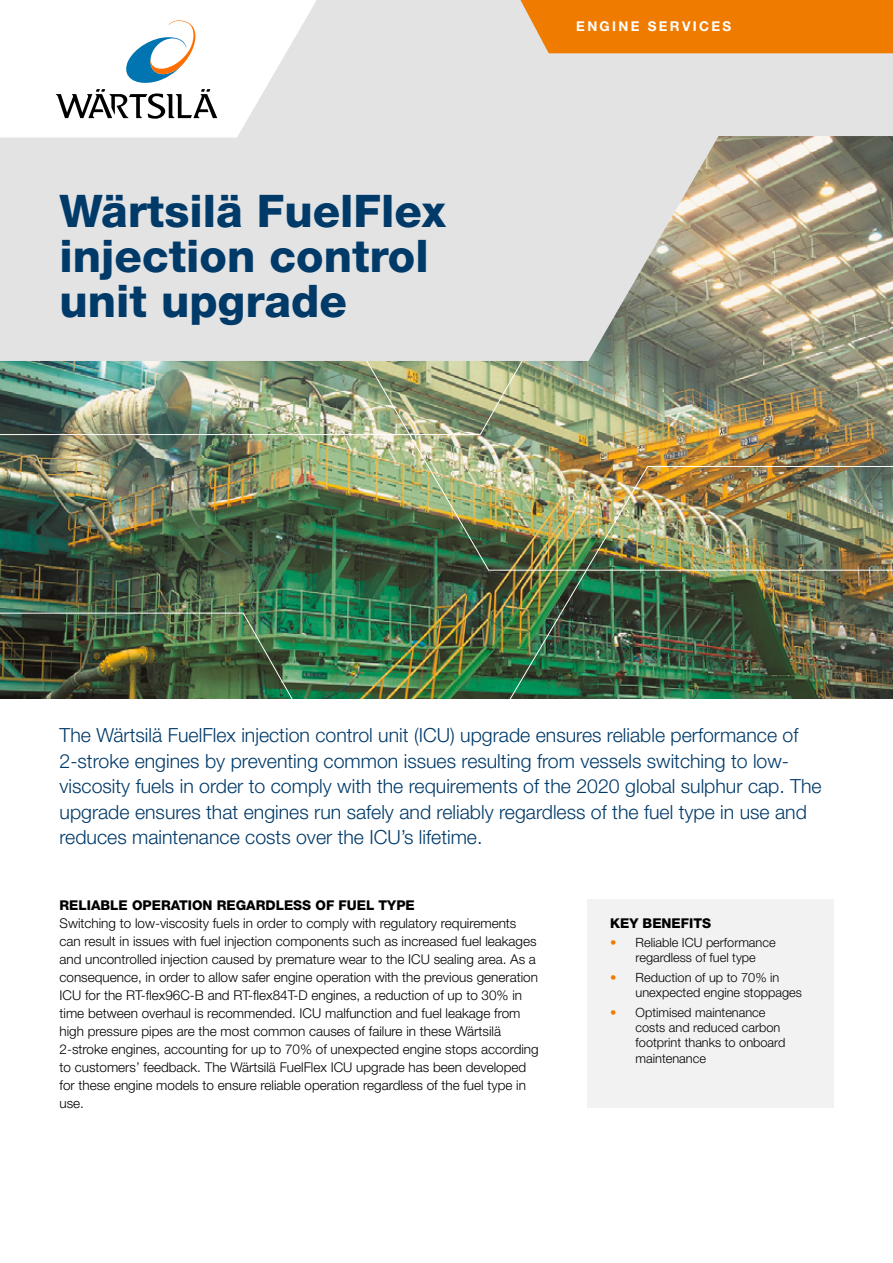
<style>
.page{position:relative;width:893px;height:1263px;background:#fff}
.page>*{position:absolute;margin:0;border:0;box-sizing:border-box;transform-origin:0 0}
.t1{font:800 45px/45px "Helvetica Neue LT Std";color:#003a69}
.t2{font:300 19.5px/25.5px "Helvetica Neue LT Std";color:#003a69}
.t3{font:300 13.5px/18px "Helvetica Neue LT Std";color:#000}
.t4{font:800 13.5px "Helvetica Neue LT Std";color:#000}
.t5{font:700 13.5px "Helvetica Neue LT Std";letter-spacing:.17em;color:#fff}
.t6{font:300 12.75px/15.3px "Helvetica Neue LT Std";color:#000}
.s1{color:#ef7c00}
</style>
<div class="page">
<img style="left:0;top:570px;width:493px;height:129px">
<img style="left:0;top:435px;width:893px;height:135px">
<img style="left:0;top:361px;width:893px;height:74px">
<img style="left:493px;top:466px;width:400px;height:233px">
<img style="left:0;top:613px;width:309px;height:86px">
<svg style="left:0;top:0;width:893px;height:361px;background:#d6d4cf"></svg>
<svg style="left:506px;top:0;width:387px;height:53px;background:#ee8310"></svg>
<div style="left:587px;top:899px;width:246px;height:209px;background:#f2f2f2"></div>
<svg style="left:0;top:0;width:326px;height:138px"></svg>
<h1 class="t1" style="left:60px;top:189px;width:388px">Wärtsilä FuelFlex injection control unit upgrade</h1>
<p class="t5" style="left:576px;top:18px;width:156px">ENGINE SERVICES</p>
<p class="t2" style="left:60px;top:722px;width:764px">The Wärtsilä FuelFlex injection control unit (ICU) upgrade ensures reliable performance of 2-stroke engines by preventing common issues resulting from vessels switching to low&shy;viscosity fuels in order to comply with the requirements of the 2020 global sulphur cap. The upgrade ensures that engines run safely and reliably regardless of the fuel type in use and reduces maintenance costs over the ICU’s lifetime.</p>
<p class="t4" style="left:60px;top:897px;width:357px">RELIABLE OPERATION REGARDLESS OF FUEL TYPE</p>
<p class="t3" style="left:60px;top:913px;width:481px">Switching to low-viscosity fuels in order to comply with regulatory requirements can result in issues with fuel injection components such as increased fuel leakages and uncontrolled injection caused by premature wear to the ICU sealing area. As a consequence, in order to allow safer engine operation with the previous generation ICU for the RT-flex96C-B and RT-flex84T-D engines, a reduction of up to 30% in time between overhaul is recommended. ICU malfunction and fuel leakage from high pressure pipes are the most common causes of failure in these Wärtsilä 2-stroke engines, accounting for up to 70% of unexpected engine stops according to customers’ feedback. The Wärtsilä FuelFlex ICU upgrade has been developed for these engine models to ensure reliable operation regardless of the fuel type in use.</p>
<p class="t4" style="left:610px;top:915px;width:103px">KEY BENEFITS</p>
<p class="t6" style="left:610px;top:935px;width:167px;text-align:center"><span class="s1">•</span> Reliable ICU performance regardless of fuel type</p>
<p class="t6" style="left:636px;top:969px;width:168px;text-indent:-26px"><span class="s1">•</span> Reduction of up to 70% in unexpected engine stoppages</p>
<p class="t6" style="left:636px;top:1004px;width:151px;text-indent:-26px"><span class="s1">•</span> Optimised maintenance costs and reduced carbon footprint thanks to onboard maintenance</p>
</div>
